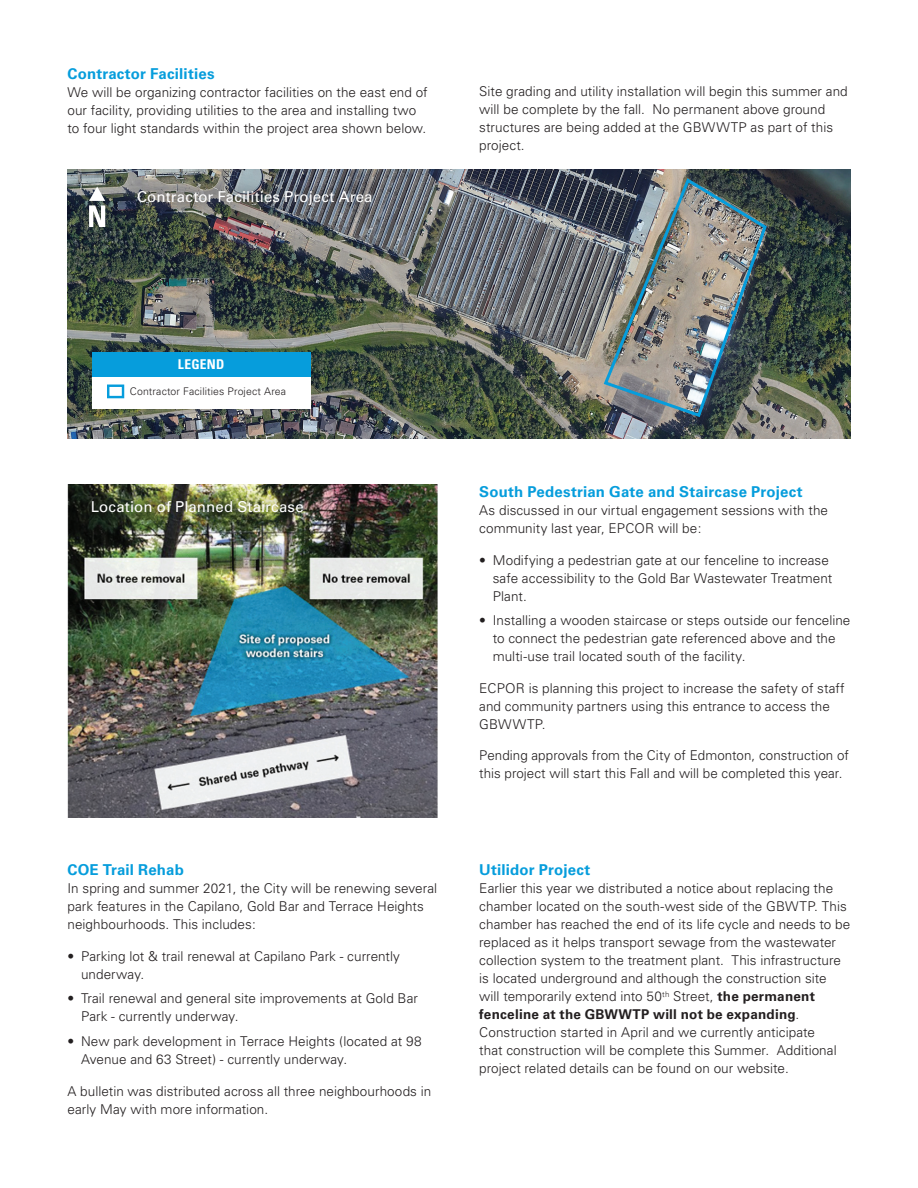
<style>
.page{position:relative;width:918px;height:1188px;background:#fff}
.page>*{position:absolute;margin:0;border:0;box-sizing:border-box;transform-origin:0 0}
.t1{font:700 15px "Univers";letter-spacing:.015em;color:#069ddc}
.t2{font:15px "Univers";letter-spacing:.01em;color:#fff}
.t3{font:300 13.5px/18px "Univers";letter-spacing:.005em;color:#231f20}
.t4{font:700 condensed 13.5px "Univers";letter-spacing:.015em;color:#fff}
.t5{font:300 10.5px "Univers";letter-spacing:.015em;color:#231f20}
.s1{font-weight:700}
</style>
<div class="page">
<img style="left:68px;top:170px;width:782px;height:269px">
<svg style="left:89px;top:187px;width:16px;height:40px"></svg>
<div style="left:92px;top:361px;width:218px;height:48px;background:#fff"></div>
<div style="left:92px;top:352px;width:218px;height:25px;background:#069ddc"></div>
<div style="left:107px;top:385px;width:17px;height:13px;border:2px solid #069ddc"></div>
<img style="left:123px;top:177px;width:263px;height:42px">
<img style="left:602px;top:176px;width:167px;height:243px">
<img style="left:68px;top:485px;width:369px;height:333px">
<img style="left:77px;top:486px;width:240px;height:41px">
<p class="t1" style="left:68px;top:65px;width:149px">Contractor Facilities</p>
<p class="t3" style="left:68px;top:83px;width:362px">We will be organizing contractor facilities on the east end of our facility, providing utilities to the area and installing two to four light standards within the project area shown below.</p>
<p class="t3" style="left:479px;top:83px;width:370px">Site grading and utility installation will begin this summer and will be complete by the fall. No permanent above ground structures are being added at the GBWWTP as part of this project.</p>
<p class="t2" style="left:137px;top:188px;width:237px">Contractor Facilities Project Area</p>
<p class="t4" style="left:178px;top:356px;width:48px">LEGEND</p>
<p class="t5" style="left:130px;top:385px;width:158px">Contractor Facilities Project Area</p>
<p class="t2" style="left:91px;top:497px;width:214px">Location of Planned Staircase</p>
<p class="t1" style="left:68px;top:861px;width:118px">COE Trail Rehab</p>
<p class="t3" style="left:68px;top:879px;width:371px">In spring and summer 2021, the City will be renewing several park features in the Capilano, Gold Bar and Terrace Heights neighbourhoods. This includes:</p>
<p class="t3" style="left:81px;top:947px;width:321px;text-indent:-14px">• Parking lot &amp; trail renewal at Capilano Park - currently underway.</p>
<p class="t3" style="left:81px;top:990px;width:339px;text-indent:-14px">• Trail renewal and general site improvements at Gold Bar<br>Park - currently underway.</p>
<p class="t3" style="left:81px;top:1032px;width:342px;text-indent:-14px">• New park development in Terrace Heights (located at 98<br>Avenue and 63 Street) - currently underway.</p>
<p class="t3" style="left:68px;top:1082px;width:365px">A bulletin was distributed across all three neighbourhoods in early May with more information.</p>
<p class="t1" style="left:479px;top:483px;width:325px">South Pedestrian Gate and Staircase Project</p>
<p class="t3" style="left:479px;top:501px;width:350px">As discussed in our virtual engagement sessions with the community last year, EPCOR will be:</p>
<p class="t3" style="left:493px;top:551px;width:341px;text-indent:-14px">• Modifying a pedestrian gate at our fenceline to increase safe accessibility to the Gold Bar Wastewater Treatment<br>Plant.</p>
<p class="t3" style="left:493px;top:612px;width:359px;text-indent:-14px">• Installing a wooden staircase or steps outside our fenceline to connect the pedestrian gate referenced above and the multi-use trail located south of the facility.</p>
<p class="t3" style="left:479px;top:679px;width:367px">ECPOR is planning this project to increase the safety of staff and community partners using this entrance to access the<br>GBWWTP.</p>
<p class="t3" style="left:479px;top:747px;width:371px">Pending approvals from the City of Edmonton, construction of this project will start this Fall and will be completed this year.</p>
<p class="t1" style="left:479px;top:861px;width:113px">Utilidor Project</p>
<p class="t3" style="left:479px;top:879px;width:373px">Earlier this year we distributed a notice about replacing the chamber located on the south-west side of the GBWTP. This chamber has reached the end of its life cycle and needs to be replaced as it helps transport sewage from the wastewater collection system to the treatment plant. This infrastructure is located underground and although the construction site will temporarily extend into 50<sup>th</sup> Street, <span class="s1">the permanent fenceline at the GBWWTP will not be expanding</span>.<br>Construction started in April and we currently anticipate<br>that construction will be complete this Summer. Additional project related details can be found on our website.</p>
</div>
